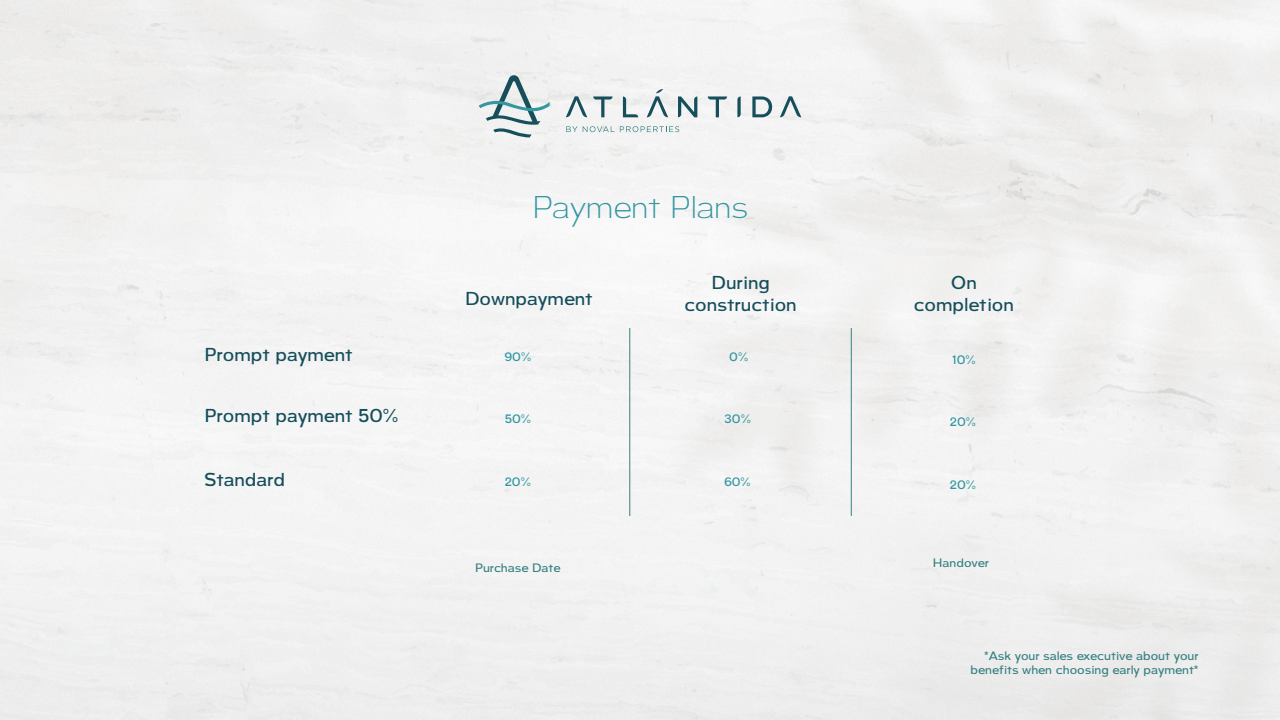
<style>
.page{position:relative;width:1280px;height:720px;background:#fff}
.page>*{position:absolute;margin:0;border:0;box-sizing:border-box;transform-origin:0 0}
.t1{font:300 30.9px "Aurel";color:#3396a0}
.t2{font:600 18.4px/22.1px "Aurel";color:#164e5b;text-align:center}
.t3{font:600 12px/14.4px "Aurel";color:#388080;text-align:right}
.t4{font:600 12px "Aurel";color:#3396a0}
</style>
<div class="page">
<svg style="left:566px;top:126px;width:113px;height:6px"></svg>
<svg style="left:593px;top:96px;width:20px;height:21px"></svg>
<svg style="left:623px;top:96px;width:15px;height:21px"></svg>
<svg style="left:678px;top:96px;width:19px;height:21px"></svg>
<svg style="left:708px;top:96px;width:19px;height:21px"></svg>
<svg style="left:737px;top:96px;width:4px;height:21px"></svg>
<svg style="left:752px;top:96px;width:20px;height:21px"></svg>
<svg style="left:566px;top:96px;width:21px;height:21px"></svg>
<svg style="left:780px;top:96px;width:21px;height:21px"></svg>
<svg style="left:647px;top:89px;width:21px;height:28px"></svg>
<svg style="left:479px;top:74px;width:71px;height:63px"></svg>
<hr style="left:629px;top:328px;width:1px;height:188px;background:#388080">
<hr style="left:851px;top:328px;width:1px;height:188px;background:#388080">
<h1 class="t1" style="left:532px;top:196px;width:217px">Payment Plans</h1>
<h2 class="t2" style="left:465px;top:290px;width:129px">Downpayment</h2>
<h2 class="t2" style="left:685px;top:274px;width:114px">During construction</h2>
<h2 class="t2" style="left:914px;top:274px;width:102px">On completion</h2>
<h2 class="t2" style="left:205px;top:346px;width:150px">Prompt payment</h2>
<p class="t4" style="left:505px;top:352px;width:28px">90%</p>
<p class="t4" style="left:729px;top:352px;width:20px">0%</p>
<p class="t4" style="left:952px;top:355px;width:25px">10%</p>
<h2 class="t2" style="left:205px;top:407px;width:195px">Prompt payment 50%</h2>
<p class="t4" style="left:505px;top:415px;width:28px">50%</p>
<p class="t4" style="left:724px;top:415px;width:28px">30%</p>
<p class="t4" style="left:950px;top:418px;width:27px">20%</p>
<h2 class="t2" style="left:205px;top:471px;width:82px">Standard</h2>
<p class="t4" style="left:505px;top:477px;width:27px">20%</p>
<p class="t4" style="left:724px;top:477px;width:28px">60%</p>
<p class="t4" style="left:950px;top:480px;width:27px">20%</p>
<p class="t3" style="left:475px;top:562px;width:87px">Purchase Date</p>
<p class="t3" style="left:933px;top:557px;width:57px">Handover</p>
<p class="t3" style="left:971px;top:650px;width:229px">*Ask your sales executive about your benefits when choosing early payment*</p>
</div>
